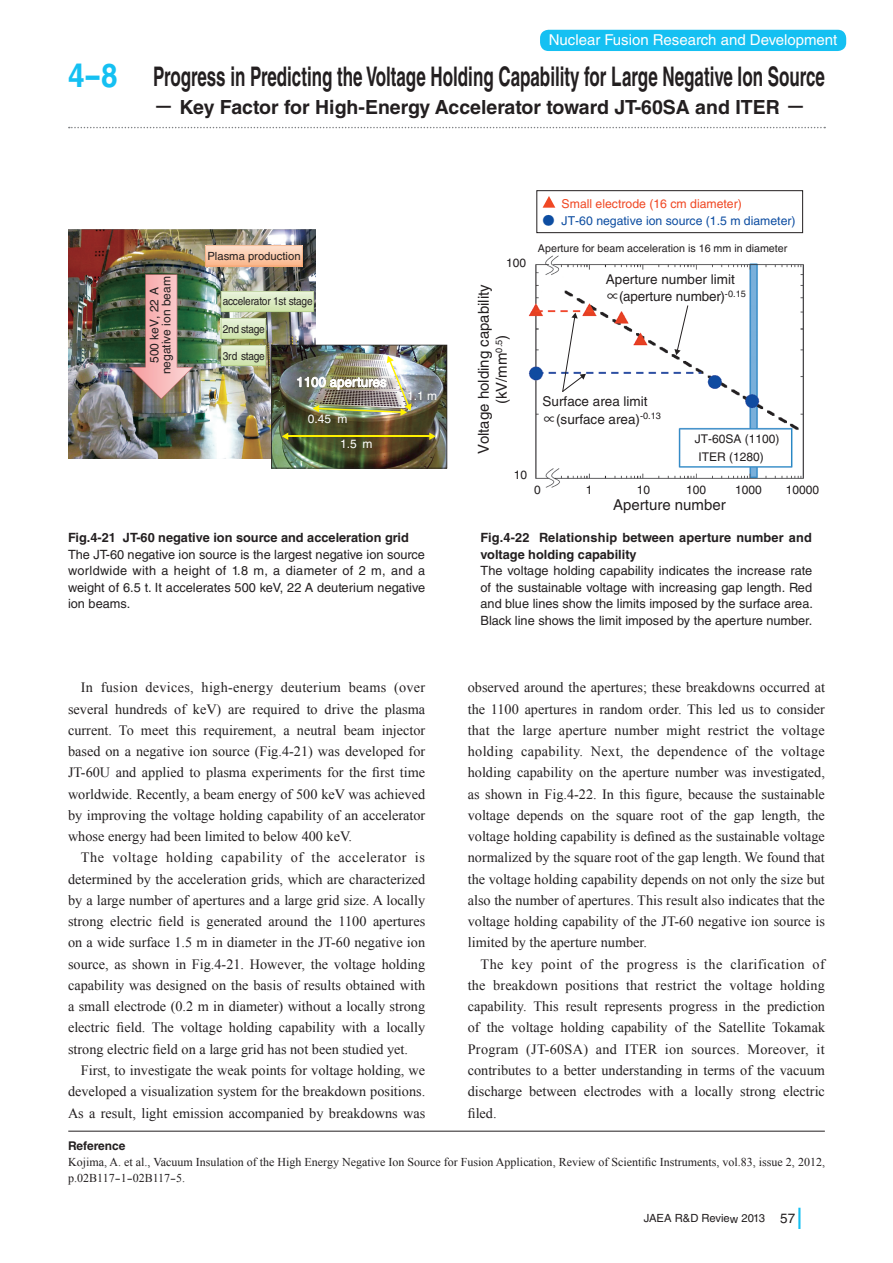
<style>
.page{position:relative;width:893px;height:1263px;background:#fff}
.page>*{position:absolute;margin:0;border:0;box-sizing:border-box;transform-origin:0 0}
.t1{font:700 33px "Helvetica LT Std";color:#15c0f2;scale:.9 1}
.t2{font:700 27px "Helvetica LT Std";color:#231f20;scale:.63 1}
.t3{font:700 19.5px "Helvetica LT Std";color:#231f20}
.t4{font:15px/18px "Helvetica LT Std";color:#231f20;text-align:center}
.t5{font:15px "Helvetica LT Std";color:#fff}
.t6{font:14.25px/21.3px "Times New Roman";color:#231f20;text-align:justify}
.t7{font:13.5px/17.4px "Helvetica LT Std";color:#231f20}
.t8{font:13.35px "Helvetica LT Std";color:#fff}
.t9{font:12.75px/16.5px "Helvetica LT Std";color:#231f20;text-align:justify}
.t10{font:700 12.75px/16.5px "Helvetica LT Std";color:#231f20}
.t11{font:12.3px "Helvetica LT Std";color:#0d4da1}
.t12{font:12.3px "Helvetica LT Std";color:#f04824}
.t13{font:12px/15.9px "Times New Roman";color:#231f20}
.t14{font:12px/12px "Helvetica LT Std";color:#231f20;text-align:center}
.t15{font:12px "Helvetica LT Std";color:#fff}
.t16{font:700 12px "Helvetica LT Std";color:#231f20}
.t17{font:11.25px "Helvetica LT Std";letter-spacing:-.02em;color:#231f20;scale:.9 1}
.t18{font:11.25px "Helvetica LT Std";letter-spacing:-.02em;color:#231f20}
.t19{font:11.25px "Helvetica LT Std";color:#231f20}
.t20{font:10.65px "Helvetica LT Std";color:#231f20}
.s1{font-family:"Hiragino Kaku W5 90 msp RKSJ H";font-weight:400;font-size:21px}
.s2{font-family:"Gothic BBB Pro Medium 90 msp RKSJ H"}
.s3{font-family:"Gothic BBB Pro";font-weight:500}
.s4{font-size:13.5px}
</style>
<div class="page">
<hr style="left:798px;top:1208px;width:2px;height:21px;background:#15c0f2">
<svg style="left:69px;top:127px;width:756px;height:1px"></svg>
<hr style="left:68px;top:1131px;width:757px;height:1px;background:#231f20">
<img style="left:68px;top:230px;width:248px;height:229px">
<svg style="left:221px;top:291px;width:93px;height:21px;background:#d8e8be"></svg>
<svg style="left:221px;top:318px;width:44px;height:21px"></svg>
<svg style="left:221px;top:345px;width:44px;height:21px"></svg>
<svg style="left:206px;top:246px;width:96px;height:20px;background:#fbcaab"></svg>
<svg style="left:129px;top:274px;width:64px;height:125px;background:#99887b"></svg>
<img style="left:271px;top:345px;width:176px;height:123px">
<img style="left:528px;top:206px;width:276px;height:282px">
<svg style="left:562px;top:313px;width:24px;height:80px"></svg>
<svg style="left:674px;top:305px;width:15px;height:50px"></svg>
<svg style="left:543px;top:196px;width:12px;height:12px"></svg>
<div style="left:536px;top:190px;width:267px;height:43px;border:1px solid #231f20"></div>
<div style="left:540px;top:30px;width:306px;height:21px;background:#15c0f2;border-radius:9px"></div>
<p class="t1" style="left:68px;top:56px;width:57px">4-8</p>
<p class="t5" style="left:549px;top:31px;width:290px">Nuclear Fusion Research and Development</p>
<p class="t2" style="left:153px;top:60px;width:1068px">Progress in Predicting the Voltage Holding Capability for Large Negative Ion Source</p>
<p class="t3" style="left:153px;top:95px;width:654px"><span class="s1">－</span> Key Factor for High-Energy Accelerator toward JT-60SA and ITER <span class="s1">－</span></p>
<p class="t14" style="left:148px;top:374px;width:100px;rotate:-90deg">500 keV, 22 A negative ion beam</p>
<p class="t19" style="left:207px;top:249px;width:95px">Plasma production</p>
<p class="t17" style="left:223px;top:295px;width:101px">accelerator 1st stage</p>
<p class="t17" style="left:223px;top:323px;width:48px">2nd stage</p>
<p class="t17" style="left:223px;top:350px;width:48px">3rd stage</p>
<p class="t8" style="left:296px;top:374px;width:92px">1100 apertures</p>
<p class="t15" style="left:308px;top:412px;width:41px">0.45 m</p>
<p class="t15" style="left:340px;top:437px;width:34px">1.5 m</p>
<p class="t15" style="left:407px;top:389px;width:32px">1.1 m</p>
<p class="t14" style="left:506px;top:257px;width:22px">100</p>
<p class="t4" style="left:474px;top:454px;width:172px;rotate:-90deg">Voltage holding capability (kV/mm<sup>0.5</sup>)</p>
<p class="t14" style="left:514px;top:468px;width:15px">10</p>
<p class="t12" style="left:562px;top:196px;width:182px">Small electrode (16 cm diameter)</p>
<p class="t11" style="left:543px;top:214px;width:255px"><span class="s2">●</span> JT-60 negative ion source (1.5 m diameter)</p>
<p class="t20" style="left:538px;top:242px;width:251px">Aperture for beam acceleration is 16 mm in diameter</p>
<p class="t7" style="left:606px;top:270px;width:142px">Aperture number limit <span class="s2">∝</span>(aperture number)<sup>-0.15</sup></p>
<p class="t7" style="left:543px;top:392px;width:120px">Surface area limit <span class="s2">∝</span>(surface area)<sup>-0.13</sup></p>
<p class="t14" style="left:698px;top:429px;width:82px;line-height:18.3px;text-align:left;text-indent:-4px">JT-60SA (1100)<br>ITER (1280)</p>
<p class="t14" style="left:534px;top:483px;width:8px">0</p>
<p class="t14" style="left:586px;top:483px;width:8px">1</p>
<p class="t14" style="left:637px;top:483px;width:15px">10</p>
<p class="t14" style="left:686px;top:483px;width:22px">100</p>
<p class="t14" style="left:735px;top:483px;width:28px">1000</p>
<p class="t14" style="left:786px;top:483px;width:35px">10000</p>
<p class="t4" style="left:613px;top:496px;width:114px">Aperture number</p>
<p class="t10" style="left:68px;top:529px;width:342px">Fig.4-21 JT-60 negative ion source and acceleration grid</p>
<p class="t9" style="left:68px;top:546px;width:359px">The JT-60 negative ion source is the largest negative ion source worldwide with a height of 1.8 m, a diameter of 2 m, and a weight of 6.5 t. It accelerates 500 keV, 22 A deuterium negative ion beams.</p>
<p class="t6" style="left:68px;top:677px;width:359px;text-indent:13px">In fusion devices, high-energy deuterium beams (over several hundreds of keV) are required to drive the plasma current. To meet this requirement, a neutral beam injector based on a negative ion source (Fig.4-21) was developed for JT-60U and applied to plasma experiments for the first time worldwide. Recently, a beam energy of 500 keV was achieved by improving the voltage holding capability of an accelerator whose energy had been limited to below 400 keV.</p>
<p class="t6" style="left:68px;top:847px;width:359px;text-indent:13px">The voltage holding capability of the accelerator is determined by the acceleration grids, which are characterized by a large number of apertures and a large grid size. A locally strong electric field is generated around the 1100 apertures on a wide surface 1.5 m in diameter in the JT-60 negative ion source, as shown in Fig.4-21. However, the voltage holding capability was designed on the basis of results obtained with a small electrode (0.2 m in diameter) without a locally strong electric field. The voltage holding capability with a locally strong electric field on a large grid has not been studied yet.</p>
<p class="t6" style="left:68px;top:1059px;width:359px;text-indent:13px">First, to investigate the weak points for voltage holding, we developed a visualization system for the breakdown positions.<br>As a result, light emission accompanied by breakdowns was</p>
<p class="t10" style="left:480px;top:529px;width:333px">Fig.4-22 Relationship between aperture number and voltage holding capability</p>
<p class="t9" style="left:480px;top:562px;width:334px">The voltage holding capability indicates the increase rate of the sustainable voltage with increasing gap length. Red and blue lines show the limits imposed by the surface area.<br>Black line shows the limit imposed by the aperture number.</p>
<p class="t6" style="left:468px;top:677px;width:359px">observed around the apertures; these breakdowns occurred at the 1100 apertures in random order. This led us to consider that the large aperture number might restrict the voltage holding capability. Next, the dependence of the voltage holding capability on the aperture number was investigated, as shown in Fig.4-22. In this figure, because the sustainable voltage depends on the square root of the gap length, the voltage holding capability is defined as the sustainable voltage normalized by the square root of the gap length. We found that the voltage holding capability depends on not only the size but also the number of apertures. This result also indicates that the voltage holding capability of the JT-60 negative ion source is limited by the aperture number.</p>
<p class="t6" style="left:468px;top:953px;width:359px;text-indent:13px">The key point of the progress is the clarification of the breakdown positions that restrict the voltage holding capability. This result represents progress in the prediction of the voltage holding capability of the Satellite Tokamak Program (JT-60SA) and ITER ion sources. Moreover, it contributes to a better understanding in terms of the vacuum discharge between electrodes with a locally strong electric filed.</p>
<p class="t16" style="left:68px;top:1138px;width:59px">Reference</p>
<p class="t13" style="left:68px;top:1153px;width:758px">Kojima, A. et al., Vacuum Insulation of the High Energy Negative Ion Source for Fusion Application, Review of Scientific Instruments, vol.83, issue 2, 2012, p.02B117-1-02B117-5.</p>
<p class="t18" style="left:644px;top:1211px;width:153px">JAEA R&amp;D Revie<span class="s3">w</span> 2013 <span class="s4">57</span></p>
</div>
